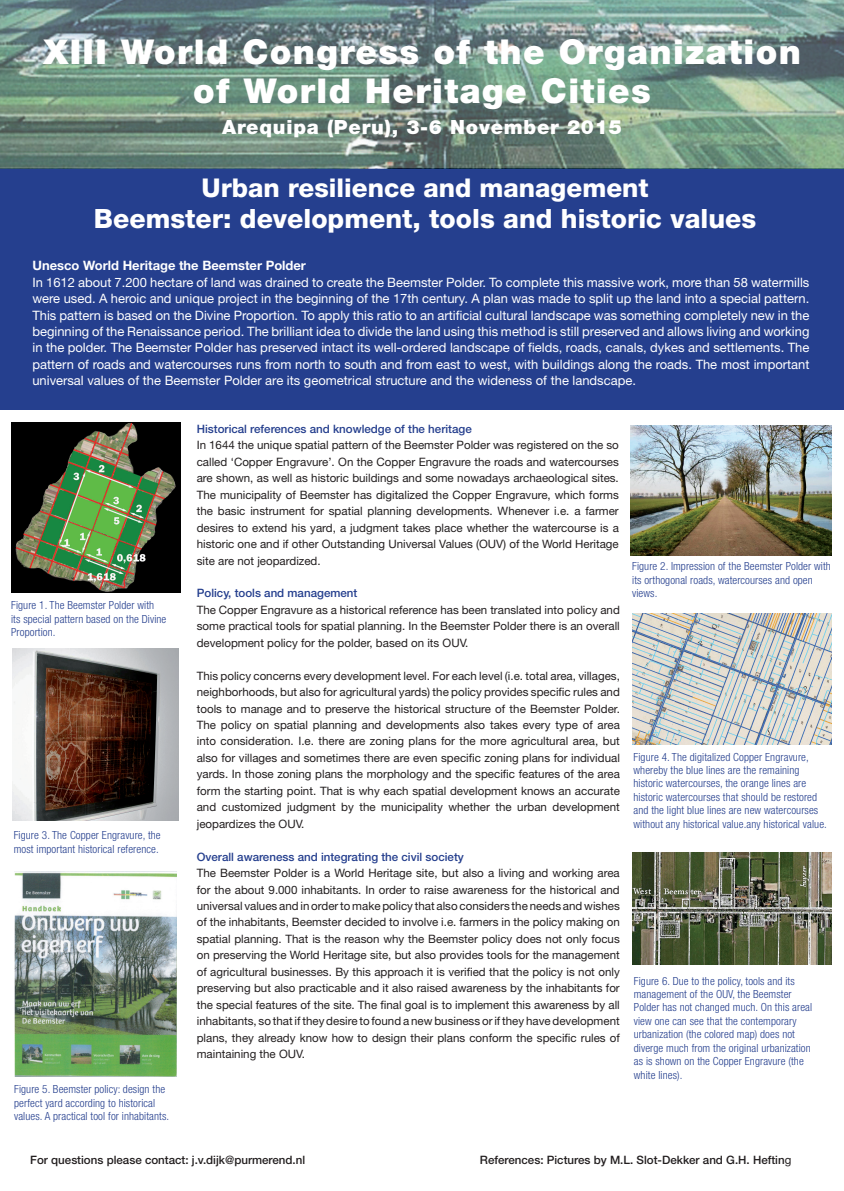
<style>
.page{position:relative;width:844px;height:1191px;background:#fff}
.page>*{position:absolute;margin:0;border:0;box-sizing:border-box;transform-origin:0 0}
.t1{font:900 34.3px/39.2px "Helvetica Neue";letter-spacing:.04em;color:#fff;text-align:center}
.t2{font:800 26.6px "Helvetica Neue";color:#fff}
.t3{font:800 25.9px "Helvetica Neue";color:#fff}
.t4{font:900 19.6px "Helvetica Neue";letter-spacing:.04em;color:#fff}
.t5{font:12.95px/16.4px "Helvetica Neue";color:#fff;text-align:justify}
.t6{font:700 12.95px "Helvetica Neue";color:#fff}
.t7{font:11.55px/16.4px "Helvetica Neue";color:#231f20;text-align:justify}
.t8{font:500 11.55px "Helvetica Neue";color:#253f8e}
.t9{font:500 11.55px "Helvetica Neue";color:#231f20}
.t10{font:300 condensed 11.2px/13.4px "Helvetica Neue";letter-spacing:.01em;color:#253f8e}
.s1{font-weight:400}
</style>
<div class="page">
<div style="left:1px;top:169px;width:842px;height:241px;background:#253f8e"></div>
<img style="left:0;top:0;width:843px;height:169px">
<img style="left:11px;top:423px;width:170px;height:169px">
<img style="left:12px;top:648px;width:167px;height:172px">
<img style="left:15px;top:871px;width:161px;height:205px">
<img style="left:632px;top:613px;width:199px;height:131px">
<img style="left:632px;top:852px;width:199px;height:112px">
<img style="left:630px;top:425px;width:201px;height:130px">
<h1 class="t1" style="left:43px;top:32px;width:759px">XIII World Congress of the Organization of World Heritage Cities</h1>
<h3 class="t4" style="left:222px;top:115px;width:401px">Arequipa (Peru), 3-6 November 2015</h3>
<h3 class="t3" style="left:201px;top:172px;width:448px">Urban resilience and management</h3>
<h2 class="t2" style="left:94px;top:203px;width:663px">Beemster: development, tools and historic values</h2>
<p class="t6" style="left:32px;top:257px;width:275px">Unesco World Heritage the Beemster Polder</p>
<p class="t5" style="left:32px;top:274px;width:778px">In 1612 about 7.200 hectare of land was drained to create the Beemster Polder. To complete this massive work, more than 58 watermills were used. A heroic and unique project in the beginning of the 17th century. A plan was made to split up the land into a special pattern.<br>This pattern is based on the Divine Proportion. To apply this ratio to an artificial cultural landscape was something completely new in the beginning of the Renaissance period. The brilliant idea to divide the land using this method is still preserved and allows living and working in the polder. The Beemster Polder has preserved intact its well-ordered landscape of fields, roads, canals, dykes and settlements. The pattern of roads and watercourses runs from north to south and from east to west, with buildings along the roads. The most important universal values of the Beemster Polder are its geometrical structure and the wideness of the landscape.</p>
<p class="t10" style="left:11px;top:598px;width:157px">Figure 1. The Beemster Polder with<br>its special pattern based on the Divine<br>Proportion.</p>
<p class="t10" style="left:14px;top:828px;width:148px">Figure 3. The Copper Engravure, the most important historical reference.</p>
<p class="t10" style="left:14px;top:1082px;width:156px">Figure 5. Beemster policy: design the perfect yard according to historical values. A practical tool for inhabitants.</p>
<p class="t8" style="left:197px;top:422px;width:276px">Historical references and knowledge of the heritage</p>
<p class="t7" style="left:197px;top:437px;width:423px">In 1644 the unique spatial pattern of the Beemster Polder was registered on the so called ‘Copper Engravure’. On the Copper Engravure the roads and watercourses are shown, as well as historic buildings and some nowadays archaeological sites.<br>The municipality of Beemster has digitalized the Copper Engravure, which forms the basic instrument for spatial planning developments. Whenever i.e. a farmer desires to extend his yard, a judgment takes place whether the watercourse is a historic one and if other Outstanding Universal Values (OUV) of the World Heritage site are not jeopardized.</p>
<p class="t8" style="left:197px;top:586px;width:162px">Policy, tools and management</p>
<p class="t7" style="left:197px;top:601px;width:424px">The Copper Engravure as a historical reference has been translated into policy and some practical tools for spatial planning. In the Beemster Polder there is an overall development policy for the polder, based on its OUV.</p>
<p class="t7" style="left:197px;top:667px;width:424px">This policy concerns every development level. For each level (i.e. total area, villages, neighborhoods, but also for agricultural yards) the policy provides specific rules and tools to manage and to preserve the historical structure of the Beemster Polder.<br>The policy on spatial planning and developments also takes every type of area into consideration. I.e. there are zoning plans for the more agricultural area, but also for villages and sometimes there are even specific zoning plans for individual yards. In those zoning plans the morphology and the specific features of the area form the starting point. That is why each spatial development knows an accurate and customized judgment by the municipality whether the urban development jeopardizes the OUV.</p>
<p class="t8" style="left:197px;top:849px;width:268px">Overall awareness and integrating the civil society</p>
<p class="t7" style="left:197px;top:864px;width:424px">The Beemster Polder is a World Heritage site, but also a living and working area for the about 9.000 inhabitants. In order to raise awareness for the historical and universal values and in order to make policy that also considers the needs and wishes of the inhabitants, Beemster decided to involve i.e. farmers in the policy making on spatial planning. That is the reason why the Beemster policy does not only focus on preserving the World Heritage site, but also provides tools for the management of agricultural businesses. By this approach it is verified that the policy is not only preserving but also practicable and it also raised awareness by the inhabitants for the special features of the site. The final goal is to implement this awareness by all inhabitants, so that if they desire to found a new business or if they have development plans, they already know how to design their plans conform the specific rules of maintaining the OUV.</p>
<p class="t10" style="left:632px;top:560px;width:200px">Figure 2. Impression of the Beemster Polder with its orthogonal roads, watercourses and open views.</p>
<p class="t10" style="left:633px;top:749px;width:195px">Figure 4. The digitalized Copper Engravure, whereby the blue lines are the remaining historic watercourses, the orange lines are historic watercourses that should be restored and the light blue lines are new watercourses without any historical value.any historical value.</p>
<p class="t10" style="left:633px;top:973px;width:180px">Figure 6. Due to the policy, tools and its management of the OUV, the Beemster Polder has not changed much. On this areal view one can see that the contemporary urbanization (the colored map) does not diverge much from the original urbanization as is shown on the Copper Engravure (the white lines).</p>
<p class="t9" style="left:30px;top:1152px;width:276px">For questions please contact: j.v.dijk@purmerend.nl</p>
<p class="t9" style="left:480px;top:1152px;width:313px">References: Pictures by M.L. Slot-Dekker and G.H. Heftin<span class="s1">g</span></p>
</div>
